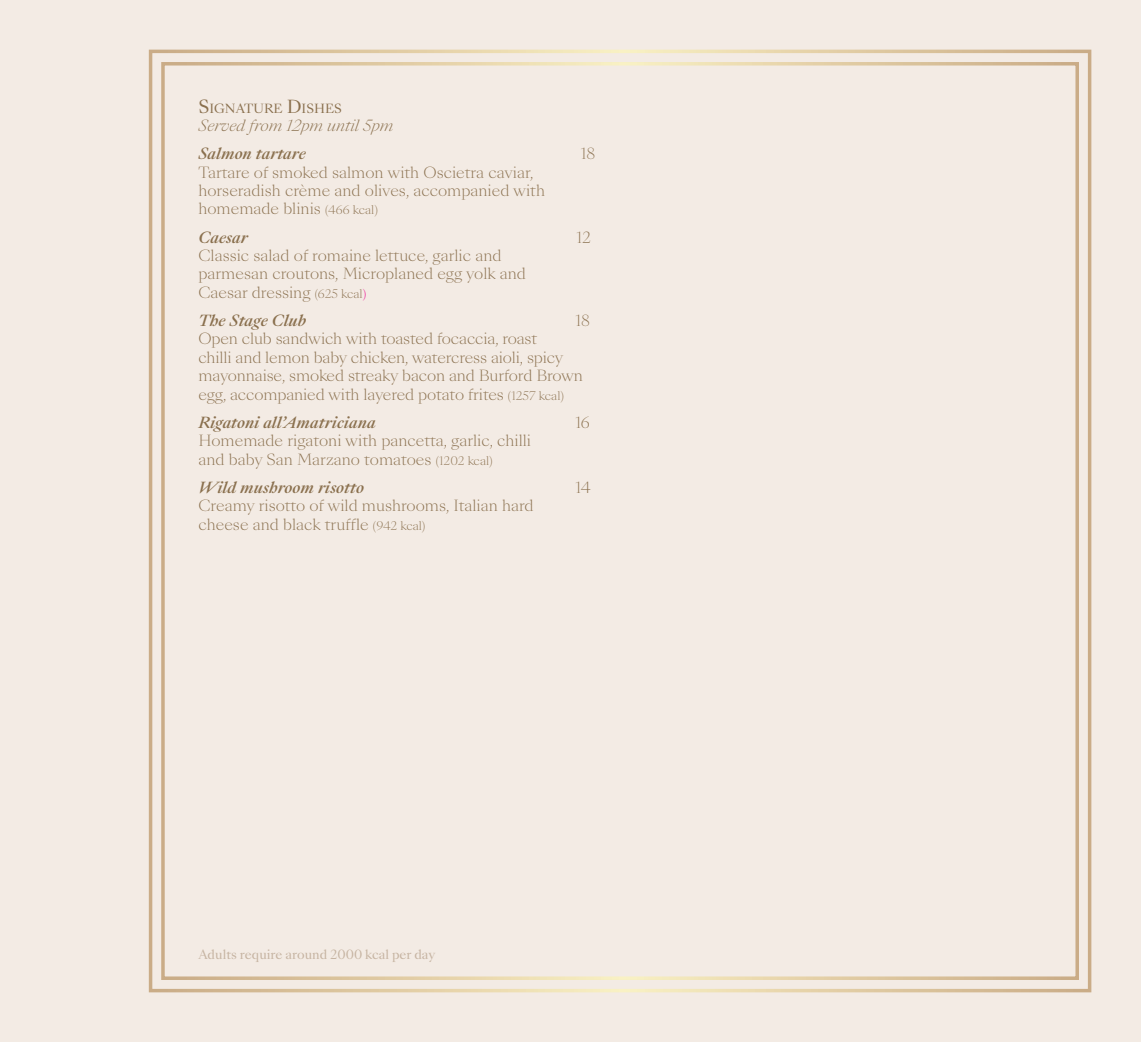
<style>
.page{position:relative;width:1141px;height:1042px;background:#f3ebe4}
.page>*{position:absolute;margin:0;border:0;box-sizing:border-box;transform-origin:0 0}
._12_Food_Drink_L__2m{font:300 14.88px/18.4px "Sang Bleu Kingdom";color:#8a704e}
._12_Food_Drink_L__2m-2{font:italic 500 14.88px "Sang Bleu Kingdom";color:#8a704e}
._10_Description_Body{font:italic 300 14.88px "Sang Bleu Kingdom";color:#8a704e}
._07_Footer{font:12.25px "Sang Bleu Kingdom";color:#c6b4a2}
._01_Heading_Menu{font:12.25px "Sang Bleu Kingdom";color:#8a704e}
.s1{font-size:17.5px}
.s2{font-size:11.38px}
.s3{font-size:11.38px;color:#ed028c}
</style>
<div class="page">
<div style="left:149px;top:50px;width:942px;height:942px;border:4px solid #fff"></div>
<div style="left:161px;top:62px;width:918px;height:918px;border:4px solid #fff"></div>
<p class="_01_Heading_Menu" style="left:198px;top:100px;width:145px"><span class="s1">S</span> IGNATURE <span class="s1">D</span>ISHES</p>
<p class="_10_Description_Body" style="left:198px;top:115px;width:197px">Served from 12pm until 5pm</p>
<p class="_12_Food_Drink_L__2m-2" style="left:198px;top:143px;width:109px">Salmon tartare</p>
<p class="_12_Food_Drink_L__2m" style="left:581px;top:145px;width:16px">18</p>
<p class="_12_Food_Drink_L__2m" style="left:198px;top:164px;width:348px">Tartare of smoked salmon with Oscietra caviar, horseradish crème and olives, accompanied with homemade blinis <span class="s2">(466 kcal)</span></p>
<p class="_12_Food_Drink_L__2m-2" style="left:198px;top:227px;width:51px">Caesar</p>
<p class="_12_Food_Drink_L__2m" style="left:576px;top:229px;width:16px">12</p>
<p class="_12_Food_Drink_L__2m" style="left:198px;top:247px;width:329px">Classic salad of romaine lettuce, garlic and parmesan croutons, Microplaned egg yolk and<br>Caesar dressing <span class="s2">(625 kcal</span><span class="s3">)</span></p>
<p class="_12_Food_Drink_L__2m-2" style="left:198px;top:310px;width:109px">The Stage Club</p>
<p class="_12_Food_Drink_L__2m" style="left:575px;top:312px;width:16px">18</p>
<p class="_12_Food_Drink_L__2m" style="left:198px;top:330px;width:386px">Open club sandwich with toasted focaccia, roast<br>chilli and lemon baby chicken, watercress aioli, spicy mayonnaise, smoked streaky bacon and Burford Brown egg, accompanied with layered potato frites <span class="s2">(1257 kcal)</span></p>
<p class="_12_Food_Drink_L__2m-2" style="left:198px;top:412px;width:179px">Rigatoni all’Amatriciana</p>
<p class="_12_Food_Drink_L__2m" style="left:575px;top:414px;width:16px">16</p>
<p class="_12_Food_Drink_L__2m" style="left:198px;top:432px;width:334px">Homemade rigatoni with pancetta, garlic, chilli and baby San Marzano tomatoes <span class="s2">(1202 kcal)</span></p>
<p class="_12_Food_Drink_L__2m-2" style="left:198px;top:477px;width:167px">Wild mushroom risotto</p>
<p class="_12_Food_Drink_L__2m" style="left:575px;top:479px;width:17px">14</p>
<p class="_12_Food_Drink_L__2m" style="left:198px;top:497px;width:337px">Creamy risotto of wild mushrooms, Italian hard cheese and black truffle <span class="s2">(942 kcal)</span></p>
<p class="_07_Footer" style="left:198px;top:946px;width:238px">Adults require around 2000 kcal per day</p>
</div>
